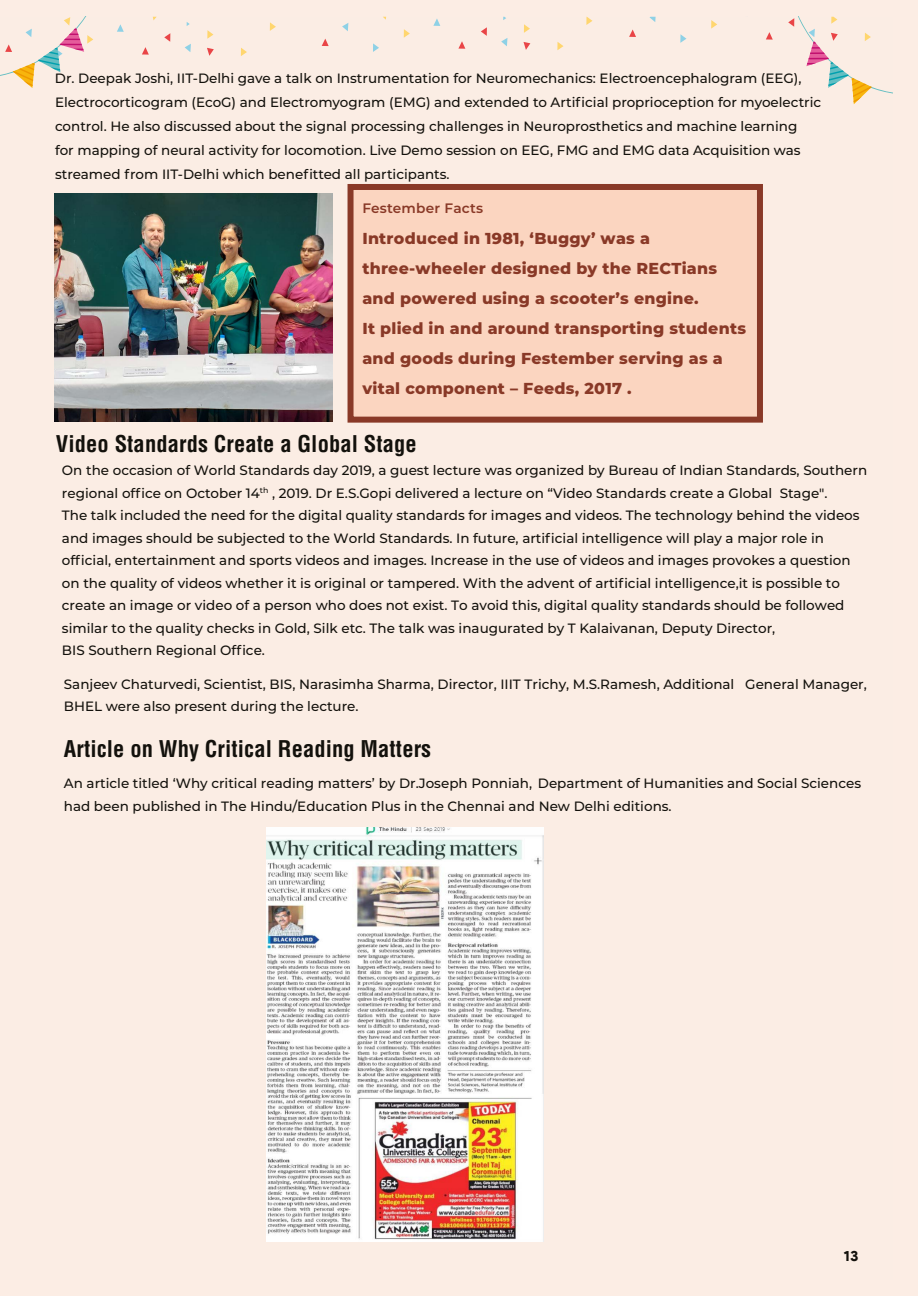
<style>
.page{position:relative;width:918px;height:1296px;background:#fcede4}
.page>*{position:absolute;margin:0;border:0;box-sizing:border-box;transform-origin:0 0}
.t1{font:700 condensed 22.5px "Helvetica LT Std";letter-spacing:.005em;color:#13110c}
.t2{font:800 15.9px/30px "Montserrat";letter-spacing:.015em;color:#893927}
.t3{font:900 14.55px "Product Sans";color:#13110c}
.t4{font:600 13.65px "Montserrat";letter-spacing:.015em;color:#893927}
.t5{font:500 13.5px/22.5px "Montserrat";color:#13110c}
</style>
<div class="page">
<div style="left:351px;top:187px;width:409px;height:233px;background:#fbd5c0"></div>
<div style="left:348px;top:184px;width:415px;height:239px;border:6px solid #893927"></div>
<svg style="left:524px;top:24px;width:6px;height:9px"></svg>
<svg style="left:373px;top:43px;width:6px;height:9px"></svg>
<svg style="left:481px;top:27px;width:6px;height:9px"></svg>
<svg style="left:404px;top:29px;width:6px;height:9px"></svg>
<svg style="left:557px;top:42px;width:7px;height:8px"></svg>
<svg style="left:586px;top:17px;width:6px;height:8px"></svg>
<svg style="left:433px;top:18px;width:7px;height:8px"></svg>
<svg style="left:501px;top:38px;width:6px;height:8px"></svg>
<svg style="left:342px;top:23px;width:6px;height:8px"></svg>
<svg style="left:458px;top:41px;width:7px;height:8px"></svg>
<svg style="left:322px;top:39px;width:7px;height:7px"></svg>
<svg style="left:524px;top:42px;width:6px;height:8px"></svg>
<svg style="left:680px;top:34px;width:6px;height:9px"></svg>
<svg style="left:711px;top:20px;width:6px;height:9px"></svg>
<svg style="left:650px;top:17px;width:6px;height:5px"></svg>
<svg style="left:766px;top:32px;width:7px;height:8px"></svg>
<svg style="left:629px;top:29px;width:7px;height:8px"></svg>
<svg style="left:207px;top:30px;width:6px;height:9px"></svg>
<svg style="left:164px;top:33px;width:6px;height:9px"></svg>
<svg style="left:241px;top:48px;width:6px;height:8px"></svg>
<svg style="left:270px;top:22px;width:6px;height:9px"></svg>
<svg style="left:117px;top:24px;width:7px;height:8px"></svg>
<svg style="left:185px;top:44px;width:6px;height:8px"></svg>
<svg style="left:142px;top:47px;width:7px;height:8px"></svg>
<svg style="left:207px;top:48px;width:7px;height:8px"></svg>
<svg style="left:788px;top:17px;width:105px;height:87px"></svg>
<svg style="left:0;top:17px;width:93px;height:71px"></svg>
<img style="left:54px;top:194px;width:278px;height:228px">
<img style="left:267px;top:827px;width:277px;height:415px">
<p class="t5" style="left:55px;top:65px;width:768px;line-height:24px">Dr. Deepak Joshi, IIT-Delhi gave a talk on Instrumentation for Neuromechanics: Electroencephalogram (EEG), Electrocorticogram (EcoG) and Electromyogram (EMG) and extended to Artificial proprioception for myoelectric control. He also discussed about the signal processing challenges in Neuroprosthetics and machine learning<br>for mapping of neural activity for locomotion. Live Demo session on EEG, FMG and EMG data Acquisition was streamed from IIT-Delhi which benefitted all participants.</p>
<p class="t4" style="left:362px;top:198px;width:122px">Festember Facts</p>
<p class="t2" style="left:362px;top:223px;width:385px">Introduced in 1981, ‘Buggy’ was a three-wheeler designed by the RECTians and powered using a scooter’s engine.<br>It plied in and around transporting students and goods during Festember serving as a vital component – Feeds, 2017 .</p>
<h1 class="t1" style="left:56px;top:430px;width:362px">Video Standards Create a Global Stage</h1>
<p class="t5" style="left:62px;top:459px;width:807px">On the occasion of World Standards day 2019, a guest lecture was organized by Bureau of Indian Standards, Southern regional office on October 14<sup>th</sup> , 2019. Dr E.S.Gopi delivered a lecture on “Video Standards create a Global Stage".<br>The talk included the need for the digital quality standards for images and videos. The technology behind the videos and images should be subjected to the World Standards. In future, artificial intelligence will play a major role in official, entertainment and sports videos and images. Increase in the use of videos and images provokes a question on the quality of videos whether it is original or tampered. With the advent of artificial intelligence,it is possible to create an image or video of a person who does not exist. To avoid this, digital quality standards should be followed similar to the quality checks in Gold, Silk etc. The talk was inaugurated by T Kalaivanan, Deputy Director,<br>BIS Southern Regional Office.</p>
<p class="t5" style="left:64px;top:672px;width:804px">Sanjeev Chaturvedi, Scientist, BIS, Narasimha Sharma, Director, IIIT Trichy, M.S.Ramesh, Additional General Manager,<br>BHEL were also present during the lecture.</p>
<h1 class="t1" style="left:64px;top:735px;width:369px">Article on Why Critical Reading Matters</h1>
<p class="t5" style="left:64px;top:772px;width:799px">An article titled ‘Why critical reading matters’ by Dr.Joseph Ponniah, Department of Humanities and Social Sciences had been published in The Hindu/Education Plus in the Chennai and New Delhi editions.</p>
<p class="t3" style="left:844px;top:1247px;width:16px">13</p>
</div>
